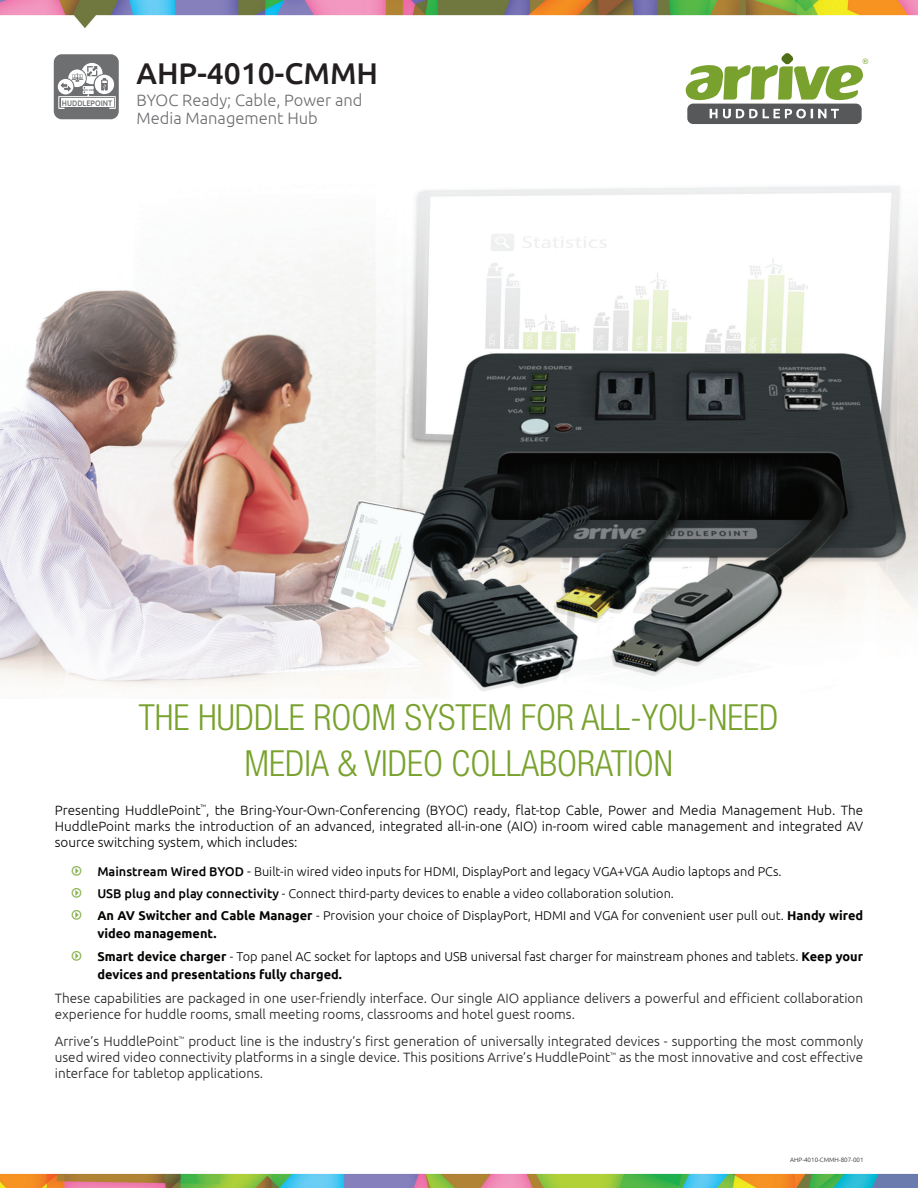
<style>
.page{position:relative;width:918px;height:1188px;background:#fff}
.page>*{position:absolute;margin:0;border:0;box-sizing:border-box;transform-origin:0 0}
.t1{font:300 condensed 36px/46.7px "Helvetica Neue";color:#78a22d;text-align:center}
.t2{font:500 30px "Ubuntu";color:#231f20}
.t3{font:300 16.5px/18px "Ubuntu";color:#6c6d70}
.t4{font:300 13.5px/16.2px "Ubuntu";color:#231f20}
.t5{font:300 13.5px/16.2px "Ubuntu";color:#040503;text-align:justify}
.t6{font:300 12.75px/22.2px "Ubuntu";color:#040503}
.t7{font:700 12.75px "Ubuntu";color:#040503}
.t8{font:500 7.95px "Ubuntu";color:#6d6f71;scale:.9 1}
.t9{font:300 6.3px "Ubuntu";color:#231f20}
.s1{font-weight:500}
.s2{font-size:13.5px}
.s3{font-weight:700}
</style>
<div class="page">
<img style="left:0;top:0;width:918px;height:1188px">
<img style="left:0;top:152px;width:918px;height:546px">
<svg style="left:682px;top:53px;width:186px;height:71px"></svg>
<div style="left:54px;top:54px;width:65px;height:65px;background:#6d6f71;border-radius:8px"></div>
<svg style="left:58px;top:63px;width:58px;height:46px"></svg>
<svg style="left:72px;top:866px;width:9px;height:10px"></svg>
<svg style="left:72px;top:888px;width:9px;height:10px"></svg>
<svg style="left:72px;top:910px;width:9px;height:10px"></svg>
<svg style="left:72px;top:951px;width:9px;height:9px"></svg>
<p class="t8" style="left:62px;top:98px;width:57px">HUDDLEPOINT</p>
<h2 class="t2" style="left:137px;top:54px;width:243px">AHP-4010-CMMH</h2>
<p class="t3" style="left:137px;top:91px;width:228px">BYOC Ready; Cable, Power and<br>Media Management Hub</p>
<h1 class="t1" style="left:139px;top:693px;width:641px">THE HUDDLE ROOM SYSTEM FOR ALL-YOU-NEED<br>MEDIA &amp; VIDEO COLLABORATION</h1>
<p class="t5" style="left:55px;top:802px;width:810px">Presenting HuddlePoint<sup>™</sup>, the Bring-Your-Own-Conferencing (BYOC) ready, flat-top Cable, Power and Media Management Hub. The HuddlePoint marks the introduction of an advanced, integrated all-in-one (AIO) in-room wired cable management and integrated AV source switching system, which includes:</p>
<p class="t6" style="left:97px;top:860px;width:767px"><span class="s1">Mainstream Wired BYOD</span> <span class="s2">-</span> Built-in wired video inputs for HDMI, DisplayPort and legacy VGA+VGA Audio laptops and PCs.<br><span class="s1">USB plug and play connectivity</span> - Connect third-party devices to enable a video collaboration solution.<br><span class="s3">An AV Switcher and Cable Manager</span> - Provision your choice of DisplayPort, HDMI and VGA for convenient user pull out. <span class="s3">Handy wired</span></p>
<p class="t6" style="left:97px;top:922px;width:767px"><span class="s3">video management.<br>Smart device charger</span> - Top panel AC socket for laptops and USB universal fast charger for mainstream phones and tablets. <span class="s3">Keep your</span></p>
<p class="t7" style="left:97px;top:966px;width:246px">devices and presentations fully charged.</p>
<p class="t4" style="left:55px;top:990px;width:810px">These capabilities are packaged in one user-friendly interface. Our single AIO appliance delivers a powerful and efficient collaboration experience for huddle rooms, small meeting rooms, classrooms and hotel guest rooms.</p>
<p class="t4" style="left:55px;top:1033px;width:810px;text-align:justify">Arrive’s HuddlePoint<sup>™</sup> product line is the industry’s first generation of universally integrated devices - supporting the most commonly used wired video connectivity platforms in a single device. This positions Arrive’s HuddlePoint<sup>™</sup> as the most innovative and cost effective interface for tabletop applications.</p>
<p class="t9" style="left:790px;top:1156px;width:75px">AHP-4010-CMMH-807-001</p>
</div>
